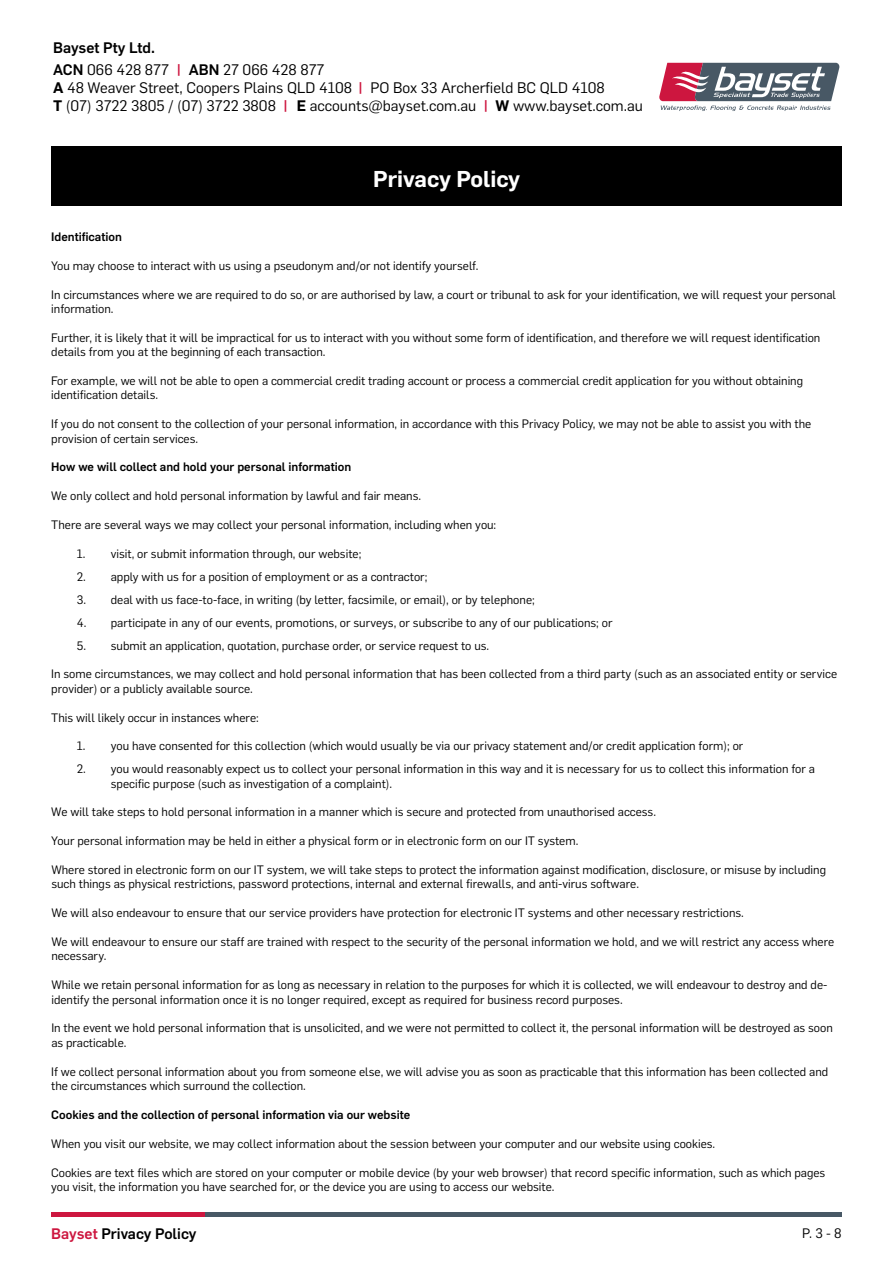
<style>
.page{position:relative;width:893px;height:1263px;background:#fff}
.page>*{position:absolute;margin:0;border:0;box-sizing:border-box;transform-origin:0 0}
.t1{font:600 22.5px "Flama";color:#fff}
.t2{font:15px/22.2px "Flama";color:#000}
.t3{font:500 15px "Flama";color:#000}
.t4{font:500 15px "Flama";color:#cd163f}
.t5{font:13.5px "Flama";color:#000}
.t6{font:12px/14.4px "Flama";color:#000}
.t7{font:500 12px "Flama";color:#000}
.s1{font-weight:500}
.s2{font-weight:500;color:#cd163f}
.s3{font-weight:600}
.s4{color:#cd163f}
</style>
<div class="page">
<hr style="left:51px;top:1212px;width:154px;height:4px;background:#cd163f">
<hr style="left:205px;top:1212px;width:637px;height:4px;background:#485865">
<div style="left:51px;top:147px;width:791px;height:59px;background:#000"></div>
<svg style="left:659px;top:63px;width:181px;height:48px"></svg>
<p class="t2" style="left:53px;top:35px;width:273px"><span class="s1">Bayset Pty Ltd.<br>ACN</span> 066 428 877 <span class="s2">|</span> <span class="s1">ABN</span> 27 066 428 877</p>
<p class="t2" style="left:53px;top:78px;width:553px;line-height:18px"><span class="s3">A</span> 48 Weaver Street, Coopers Plains QLD 4108 PO Box 33 Archerfield BC QLD 4108<br><span class="s3">T</span> (07) 3722 3805 / (07) 3722 3808 <span class="s2">|</span> <span class="s3">E</span> accounts@bayset.com.au <span class="s2">|</span></p>
<p class="t4" style="left:358px;top:77px;width:6px">|</p>
<p class="t2" style="left:496px;top:94px;width:149px"><span class="s3">W</span> www.bayset.com.au</p>
<h1 class="t1" style="left:373px;top:163px;width:149px">Privacy Policy</h1>
<p class="t7" style="left:51px;top:228px;width:72px">Identification</p>
<p class="t6" style="left:51px;top:258px;width:429px">You may choose to interact with us using a pseudonym and/or not identify yourself.</p>
<p class="t6" style="left:51px;top:286px;width:786px">In circumstances where we are required to do so, or are authorised by law, a court or tribunal to ask for your identification, we will request your personal information.</p>
<p class="t6" style="left:51px;top:330px;width:771px">Further, it is likely that it will be impractical for us to interact with you without some form of identification, and therefore we will request identification details from you at the beginning of each transaction.</p>
<p class="t6" style="left:51px;top:373px;width:753px">For example, we will not be able to open a commercial credit trading account or process a commercial credit application for you without obtaining identification details.</p>
<p class="t6" style="left:51px;top:416px;width:762px">If you do not consent to the collection of your personal information, in accordance with this Privacy Policy, we may not be able to assist you with the provision of certain services.</p>
<p class="t7" style="left:51px;top:458px;width:301px">How we will collect and hold your personal information</p>
<p class="t6" style="left:51px;top:488px;width:371px">We only collect and hold personal information by lawful and fair means.</p>
<p class="t6" style="left:51px;top:517px;width:447px">There are several ways we may collect your personal information, including when you:</p>
<p class="t6" style="left:77px;top:546px;width:286px">1. visit, or submit information through, our website;</p>
<p class="t6" style="left:77px;top:569px;width:352px">2. apply with us for a position of employment or as a contractor;</p>
<p class="t6" style="left:77px;top:591px;width:459px">3. deal with us face-to-face, in writing (by letter, facsimile, or email), or by telephone;</p>
<p class="t6" style="left:77px;top:614px;width:537px">4. participate in any of our events, promotions, or surveys, or subscribe to any of our publications; or</p>
<p class="t6" style="left:77px;top:637px;width:414px">5. submit an application, quotation, purchase order, or service request to us.</p>
<p class="t6" style="left:51px;top:666px;width:787px">In some circumstances, we may collect and hold personal information that has been collected from a third party (such as an associated entity or service provider) or a publicly available source.</p>
<p class="t6" style="left:51px;top:709px;width:209px">This will likely occur in instances where:</p>
<p class="t6" style="left:77px;top:738px;width:668px">1. you have consented for this collection (which would usually be via our privacy statement and/or credit application form); or</p>
<p class="t6" style="left:111px;top:761px;width:706px;text-indent:-34px">2. you would reasonably expect us to collect your personal information in this way and it is necessary for us to collect this information for a specific purpose (such as investigation of a complaint).</p>
<p class="t6" style="left:51px;top:804px;width:606px">We will take steps to hold personal information in a manner which is secure and protected from unauthorised access.</p>
<p class="t6" style="left:51px;top:833px;width:529px">Your personal information may be held in either a physical form or in electronic form on our IT system.</p>
<p class="t6" style="left:51px;top:862px;width:776px">Where stored in electronic form on our IT system, we will take steps to protect the information against modification, disclosure, or misuse by including such things as physical restrictions, password protections, internal and external firewalls, and anti-virus software.</p>
<p class="t6" style="left:51px;top:905px;width:694px">We will also endeavour to ensure that our service providers have protection for electronic IT systems and other necessary restrictions.</p>
<p class="t6" style="left:51px;top:934px;width:784px">We will endeavour to ensure our staff are trained with respect to the security of the personal information we hold, and we will restrict any access where necessary.</p>
<p class="t6" style="left:51px;top:977px;width:778px">While we retain personal information for as long as necessary in relation to the purposes for which it is collected, we will endeavour to destroy and de&shy;identify the personal information once it is no longer required, except as required for business record purposes.</p>
<p class="t6" style="left:51px;top:1020px;width:783px">In the event we hold personal information that is unsolicited, and we were not permitted to collect it, the personal information will be destroyed as soon as practicable.</p>
<p class="t6" style="left:51px;top:1063px;width:779px">If we collect personal information about you from someone else, we will advise you as soon as practicable that this information has been collected and the circumstances which surround the collection.</p>
<p class="t7" style="left:51px;top:1106px;width:361px">Cookies and the collection of personal information via our website</p>
<p class="t6" style="left:51px;top:1135px;width:666px">When you visit our website, we may collect information about the session between your computer and our website using cookies.</p>
<p class="t6" style="left:51px;top:1164px;width:775px">Cookies are text files which are stored on your computer or mobile device (by your web browser) that record specific information, such as which pages you visit, the information you have searched for, or the device you are using to access our website.</p>
<p class="t3" style="left:51px;top:1223px;width:147px"><span class="s4">Bayset</span> Privacy Policy</p>
<p class="t5" style="left:802px;top:1224px;width:41px">P. 3 - 8</p>
</div>
